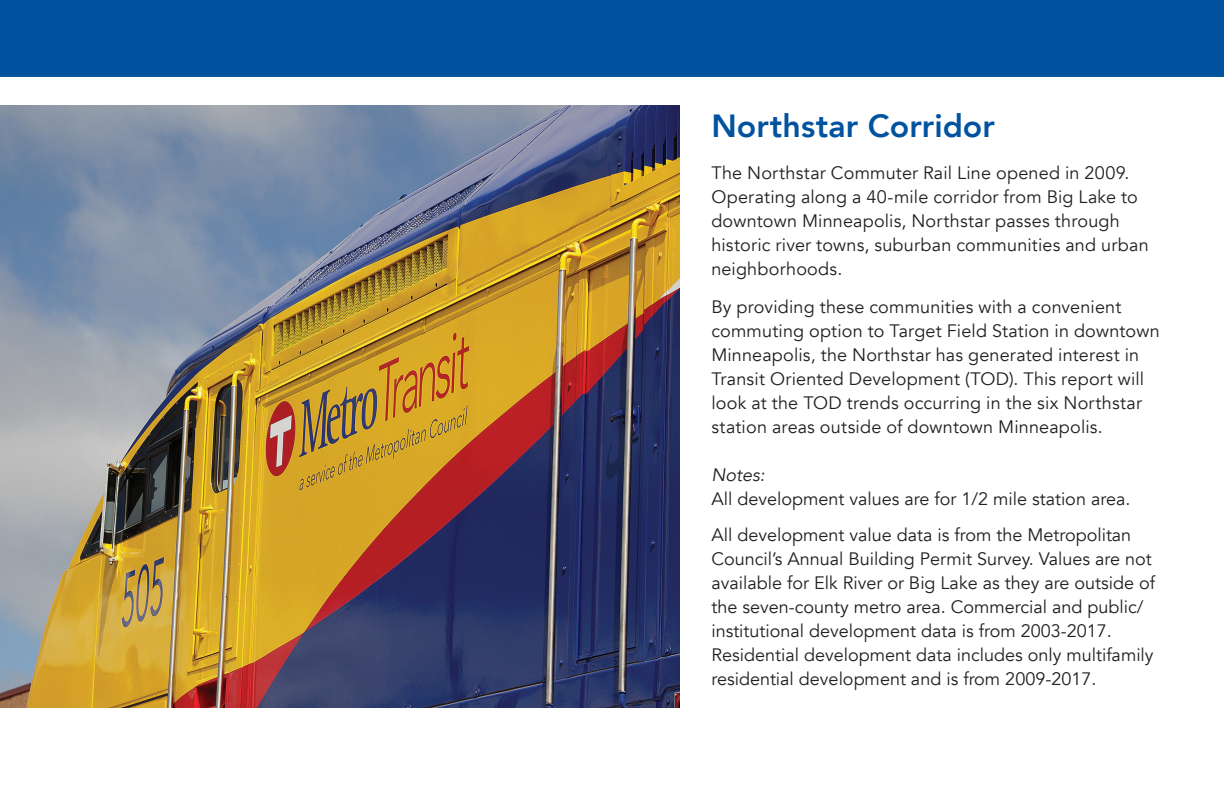
<style>
.page{position:relative;width:1224px;height:792px;background:#fff}
.page>*{position:absolute;margin:0;border:0;box-sizing:border-box;transform-origin:0 0}
.Body_-_2_col{font:800 32px "Avenir";color:#0153a0}
.Body_-_2_col-2{font:18px/24px "Avenir";letter-spacing:.005em;color:#231f20}
.t1{font:italic 18px "Avenir";color:#231f20}
</style>
<div class="page">
<div style="left:0;top:0;width:1224px;height:77px;background:#0153a0"></div>
<img style="left:0;top:105px;width:680px;height:602px">
<p class="Body_-_2_col" style="left:711px;top:101px;width:285px">Northstar Corridor</p>
<p class="Body_-_2_col-2" style="left:711px;top:161px;width:439px">The Northstar Commuter Rail Line opened in 2009.<br>Operating along a 40-mile corridor from Big Lake to downtown Minneapolis, Northstar passes through historic river towns, suburban communities and urban neighborhoods.</p>
<p class="Body_-_2_col-2" style="left:711px;top:295px;width:450px">By providing these communities with a convenient commuting option to Target Field Station in downtown Minneapolis, the Northstar has generated interest in Transit Oriented Development (TOD). This report will look at the TOD trends occurring in the six Northstar station areas outside of downtown Minneapolis.</p>
<p class="t1" style="left:711px;top:464px;width:55px">Notes:</p>
<p class="Body_-_2_col-2" style="left:711px;top:487px;width:420px">All development values are for 1/2 mile station area.</p>
<p class="Body_-_2_col-2" style="left:711px;top:523px;width:445px">All development value data is from the Metropolitan Council’s Annual Building Permit Survey. Values are not available for Elk River or Big Lake as they are outside of the seven-county metro area. Commercial and public/ institutional development data is from 2003-2017.<br>Residential development data includes only multifamily residential development and is from 2009-2017.</p>
</div>
